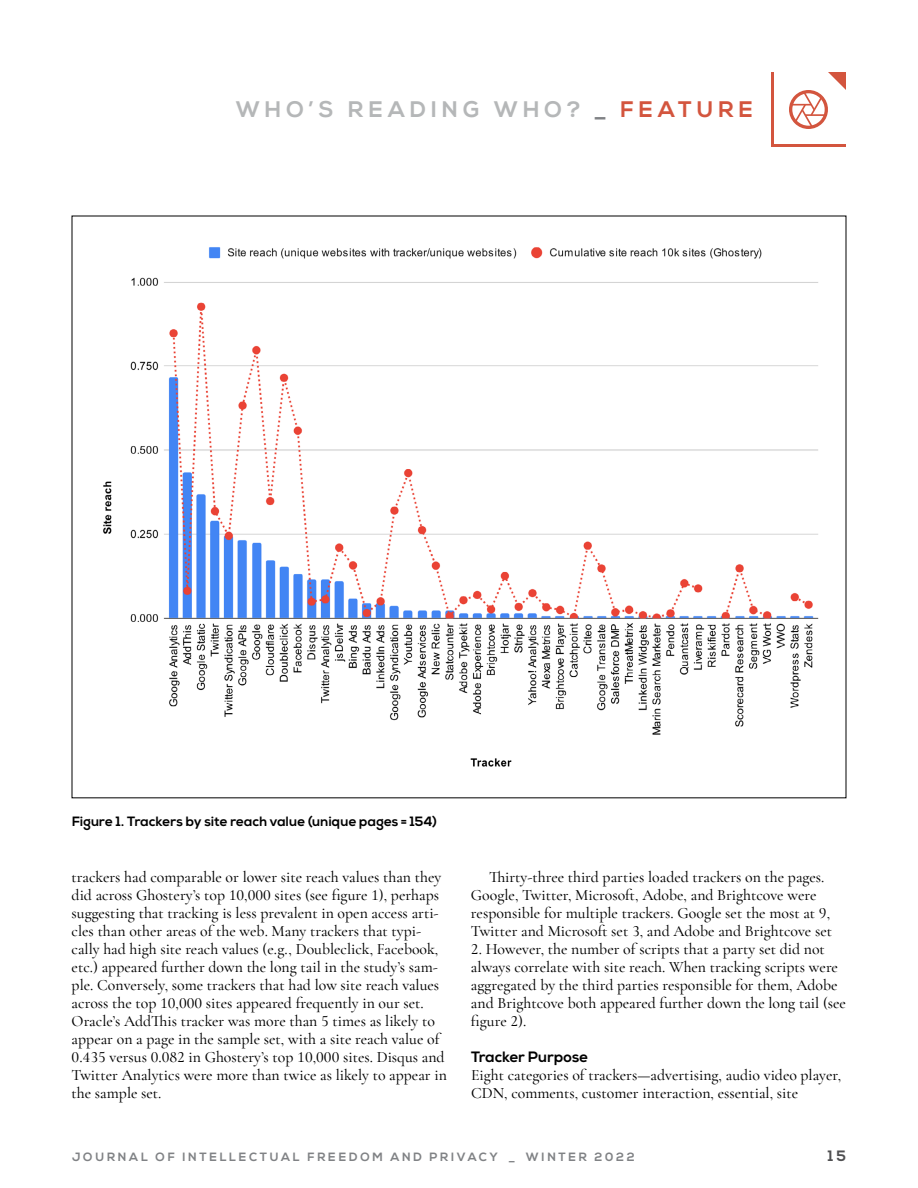
<style>
.page{position:relative;width:918px;height:1188px;background:#fff}
.page>*{position:absolute;margin:0;border:0;box-sizing:border-box;transform-origin:0 0}
.t1{font:700 22.5px "Nexa";color:#b5b7b8}
.t2{font:700 22.5px "Nexa";letter-spacing:.225em;color:#d3553e}
.t3{font:500 15.75px/18px "Cormorant Garamond";color:#000}
.t4{font:700 15px "Nexa";letter-spacing:.005em;color:#000}
.t5{font:700 15px "Nexa";color:#4f4f51}
.t6{font:700 13.5px "Nexa";letter-spacing:.01em;color:#000}
.t7{font:700 12px "Nexa";letter-spacing:.23em;color:#808285}
.s1{color:#b5b7b8}
.s2{color:#808285}
</style>
<div class="page">
<hr style="left:771px;top:72px;width:3px;height:75px;background:#d3553e">
<hr style="left:771px;top:144px;width:75px;height:3px;background:#d3553e">
<svg style="left:789px;top:72px;width:57px;height:57px"></svg>
<img style="left:103px;top:247px;width:716px;height:520px">
<h1 class="t1" style="left:236px;top:96px;width:153px">Who ’s Reading</h1>
<h1 class="t2" style="left:494px;top:96px;width:261px"><span class="s1">Who ?</span> <span class="s2">_</span> FEATURE</h1>
<p class="t6" style="left:72px;top:814px;width:367px">Figure 1. Trackers by site reach value (unique pages = 154)</p>
<p class="t3" style="left:72px;top:868px;width:377px">trackers had comparable or lower site reach values than they did across Ghostery’s top 10,000 sites (see figure 1), perhaps suggesting that tracking is less prevalent in open access arti&shy;cles than other areas of the web. Many trackers that typi&shy;cally had high site reach values (e.g., Doubleclick, Facebook, etc.) appeared further down the long tail in the study’s sam&shy;ple. Conversely, some trackers that had low site reach values across the top 10,000 sites appeared frequently in our set.<br>Oracle’s AddThis tracker was more than 5 times as likely to appear on a page in the sample set, with a site reach value of 0.435 versus 0.082 in Ghostery’s top 10,000 sites. Disqus and Twitter Analytics were more than twice as likely to appear in the sample set.</p>
<p class="t3" style="left:471px;top:868px;width:363px;text-indent:18px">Thirty-three third parties loaded trackers on the pages.<br>Google, Twitter, Microsoft, Adobe, and Brightcove were responsible for multiple trackers. Google set the most at 9, Twitter and Microsoft set 3, and Adobe and Brightcove set</p>
<p class="t3" style="left:471px;top:940px;width:376px">2. However, the number of scripts that a party set did not always correlate with site reach. When tracking scripts were aggregated by the third parties responsible for them, Adobe and Brightcove both appeared further down the long tail (see figure 2).</p>
<p class="t4" style="left:471px;top:1048px;width:119px">Tracker Purpose</p>
<p class="t3" style="left:471px;top:1066px;width:372px">Eight categories of trackers—advertising, audio video player,<br>CDN, comments, customer interaction, essential, site</p>
<p class="t7" style="left:72px;top:1150px;width:564px">JOURNAL OF INTELLECTUAL FREEDOM AND PRIVACY _ WINTER 2022</p>
<p class="t5" style="left:828px;top:1147px;width:20px">15</p>
</div>
